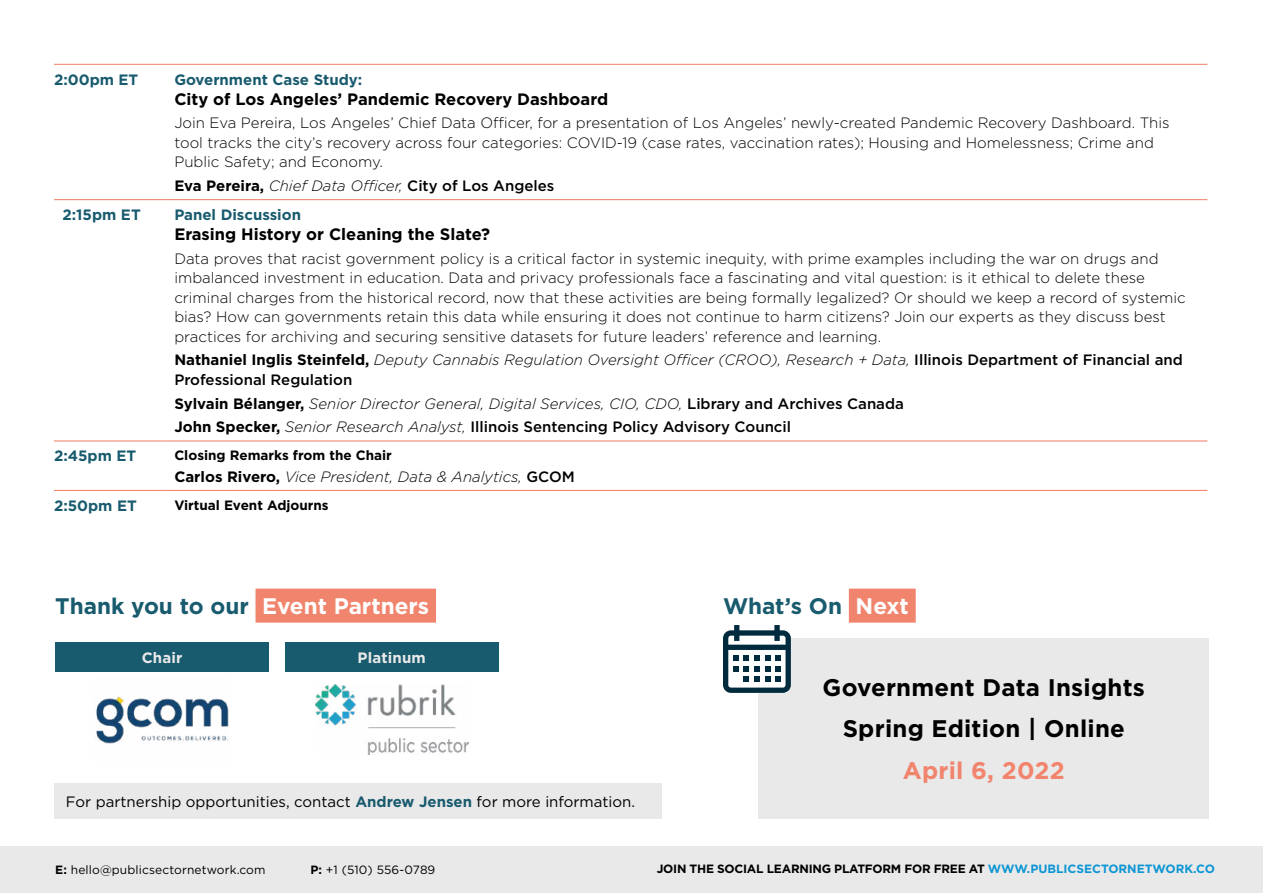
<style>
.page{position:relative;width:1263px;height:893px;background:#fff}
.page>*{position:absolute;margin:0;border:0;box-sizing:border-box;transform-origin:0 0}
.t1{font:700 24px/41.5px "Gotham";letter-spacing:.01em;color:#000;text-align:center}
.t2{font:700 24px "Gotham";letter-spacing:.01em;color:#f1846c}
.t3{font:700 22.5px "Gotham";color:#195b6e}
.t4{font:700 16.5px "Gotham";color:#000}
.t5{font:300 15px/19.5px "Gotham";color:#000}
.t6{font:italic 300 15px/19.5px "Gotham";color:#000}
.t7{font:700 15px "Gotham";color:#195b6e}
.t8{font:15px "Gotham";color:#000}
.t9{font:700 15px "Gotham";letter-spacing:.01em;color:#e9e9ea}
.t10{font:700 13.5px "Gotham";color:#000}
.t11{font:700 12px "Gotham";letter-spacing:-.02em;color:#000}
.t12{font:12px "Gotham";letter-spacing:.01em;color:#000}
.s1{font-weight:700;font-style:normal}
.s2{font-weight:500;font-style:normal}
.s3{color:#fff}
.s4{font-weight:700;color:#195b6e}
.s5{font-weight:700}
.s6{color:#0d96d4}
</style>
<div class="page">
<hr style="left:54px;top:490px;width:112px;height:1px;background:#f1846c">
<hr style="left:166px;top:490px;width:1041px;height:1px;background:#f1846c">
<hr style="left:54px;top:199px;width:112px;height:1px;background:#f1846c">
<hr style="left:166px;top:199px;width:1041px;height:1px;background:#f1846c">
<hr style="left:54px;top:440px;width:112px;height:1px;background:#f1846c">
<hr style="left:166px;top:440px;width:1041px;height:1px;background:#f1846c">
<hr style="left:54px;top:64px;width:112px;height:1px;background:#f1846c">
<hr style="left:166px;top:64px;width:1041px;height:1px;background:#f1846c">
<div style="left:0;top:846px;width:1263px;height:47px;background:#e9e9ea"></div>
<div style="left:255px;top:589px;width:181px;height:34px;background:#f1846c"></div>
<div style="left:759px;top:638px;width:450px;height:181px;background:#e9e9ea"></div>
<div style="left:849px;top:589px;width:67px;height:34px;background:#f1846c"></div>
<div style="left:54px;top:784px;width:607px;height:35px;background:#e9e9ea"></div>
<svg style="left:723px;top:625px;width:68px;height:68px"></svg>
<div style="left:55px;top:642px;width:214px;height:30px;background:#195b6e"></div>
<div style="left:285px;top:642px;width:213px;height:30px;background:#195b6e"></div>
<img style="left:315px;top:684px;width:153px;height:70px">
<img style="left:96px;top:696px;width:133px;height:48px">
<p class="t7" style="left:54px;top:70px;width:86px">2:00pm ET</p>
<p class="t7" style="left:174px;top:70px;width:189px">Government Case Study:</p>
<p class="t4" style="left:174px;top:88px;width:435px">City of Los Angeles’ Pandemic Recovery Dashboard</p>
<p class="t5" style="left:174px;top:113px;width:997px">Join Eva Pereira, Los Angeles’ Chief Data Officer, for a presentation of Los Angeles’ newly-created Pandemic Recovery Dashboard. This tool tracks the city’s recovery across four categories: COVID-19 (case rates, vaccination rates); Housing and Homelessness; Crime and<br>Public Safety; and Economy.</p>
<p class="t6" style="left:174px;top:176px;width:381px"><span class="s1">Eva Pereira,</span> Chief Data Officer, <span class="s2">City of Los Angeles</span></p>
<p class="t7" style="left:63px;top:205px;width:80px">2:15pm ET</p>
<p class="t7" style="left:174px;top:205px;width:128px">Panel Discussion</p>
<p class="t4" style="left:174px;top:223px;width:317px">Erasing History or Cleaning the Slate?</p>
<p class="t5" style="left:174px;top:248px;width:1013px">Data proves that racist government policy is a critical factor in systemic inequity, with prime examples including the war on drugs and imbalanced investment in education. Data and privacy professionals face a fascinating and vital question: is it ethical to delete these criminal charges from the historical record, now that these activities are being formally legalized? Or should we keep a record of systemic bias? How can governments retain this data while ensuring it does not continue to harm citizens? Join our experts as they discuss best practices for archiving and securing sensitive datasets for future leaders’ reference and learning.</p>
<p class="t6" style="left:174px;top:350px;width:1010px"><span class="s1">Nathaniel Inglis Steinfeld,</span> Deputy Cannabis Regulation Oversight Officer (CROO), Research + Data, <span class="s2">Illinois Department of Financial and<br>Professional Regulation</span></p>
<p class="t6" style="left:174px;top:391px;width:731px;line-height:23.7px"><span class="s1">Sylvain Bélanger,</span> Senior Director General, Digital Services, CIO, CDO, <span class="s2">Library and Archives Canada<br></span><span class="s1">John Specker,</span> Senior Research Analyst, <span class="s2">Illinois Sentencing Policy Advisory Council</span></p>
<p class="t7" style="left:54px;top:446px;width:84px">2:45pm ET</p>
<p class="t10" style="left:174px;top:447px;width:219px">Closing Remarks from the Chair</p>
<p class="t6" style="left:174px;top:466px;width:402px"><span class="s1">Carlos Rivero,</span> Vice President, Data &amp; Analytics, <span class="s2">GCOM</span></p>
<p class="t7" style="left:54px;top:496px;width:84px">2:50pm ET</p>
<p class="t10" style="left:174px;top:496px;width:156px">Virtual Event Adjourns</p>
<h2 class="t3" style="left:55px;top:591px;width:375px">Thank you to our <span class="s3">Event Partners</span></h2>
<p class="t9" style="left:142px;top:647px;width:42px">Chair</p>
<p class="t9" style="left:358px;top:647px;width:70px">Platinum</p>
<p class="t8" style="left:66px;top:792px;width:571px">For partnership opportunities, contact <span class="s4">Andrew Jensen</span> for more information.</p>
<h2 class="t3" style="left:723px;top:591px;width:187px">What’s On <span class="s3">Next</span></h2>
<h1 class="t1" style="left:823px;top:666px;width:324px">Government Data Insights<br>Spring Edition | Online</h1>
<h1 class="t2" style="left:903px;top:754px;width:163px">April 6, 2022</h1>
<p class="t12" style="left:55px;top:862px;width:212px"><span class="s5">E:</span> hello@publicsectornetwork.com</p>
<p class="t12" style="left:310px;top:862px;width:126px"><span class="s5">P:</span> +1 (510) 556-0789</p>
<p class="t11" style="left:657px;top:861px;width:560px">JOIN THE SOCIAL LEARNING PLATFORM FOR FREE AT <span class="s6">WWW.PUBLICSECTORNETWORK.CO</span></p>
</div>
